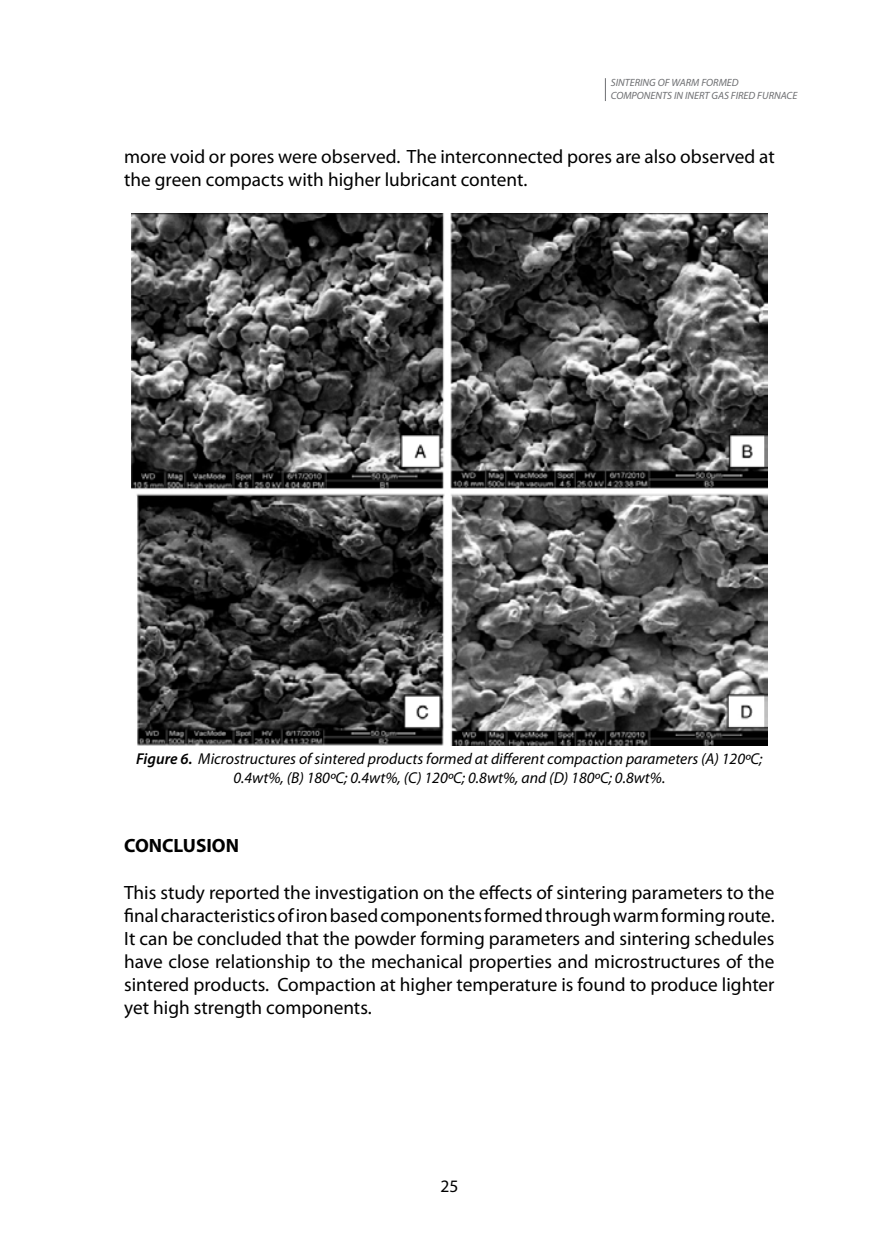
<style>
.page{position:relative;width:874px;height:1241px;background:#fff}
.page>*{position:absolute;margin:0;border:0;box-sizing:border-box;transform-origin:0 0}
.t1{font:19.25px/23.1px "Myriad Pro";color:#000}
.t2{font:700 19.25px "Myriad Pro";color:#000}
.t3{font:17.5px "Myriad Pro";color:#000}
.t4{font:italic 15.75px/18.9px "Myriad Pro";color:#000;text-align:center}
.t5{font:italic 10.5px/12.6px "Myriad Pro";color:#6d6e71}
.s1{font-weight:600}
</style>
<div class="page">
<svg style="left:604px;top:78px;width:1px;height:23px"></svg>
<img style="left:131px;top:213px;width:635px;height:532px">
<p class="t5" style="left:610px;top:76px;width:188px">SINTERING OF WARM FORMED<br>COMPONENTS IN INERT GAS FIRED FURNACE</p>
<p class="t1" style="left:124px;top:145px;width:651px">more void or pores were observed. The interconnected pores are also observed at the green compacts with higher lubricant content.</p>
<p class="t4" style="left:136px;top:749px;width:627px"><span class="s1">Figure 6.</span> Microstructures of sintered products formed at different compaction parameters (A) 120ºC;<br>0.4wt%, (B) 180ºC; 0.4wt%, (C) 120ºC; 0.8wt%, and (D) 180ºC; 0.8wt%.</p>
<p class="t2" style="left:124px;top:833px;width:116px">CONCLUSION</p>
<p class="t1" style="left:124px;top:880px;width:651px;text-align:justify">This study reported the investigation on the effects of sintering parameters to the final characteristics of iron based components formed through warm forming route.<br>It can be concluded that the powder forming parameters and sintering schedules have close relationship to the mechanical properties and microstructures of the sintered products. Compaction at higher temperature is found to produce lighter yet high strength components.</p>
<p class="t3" style="left:440px;top:1174px;width:19px">25</p>
</div>
